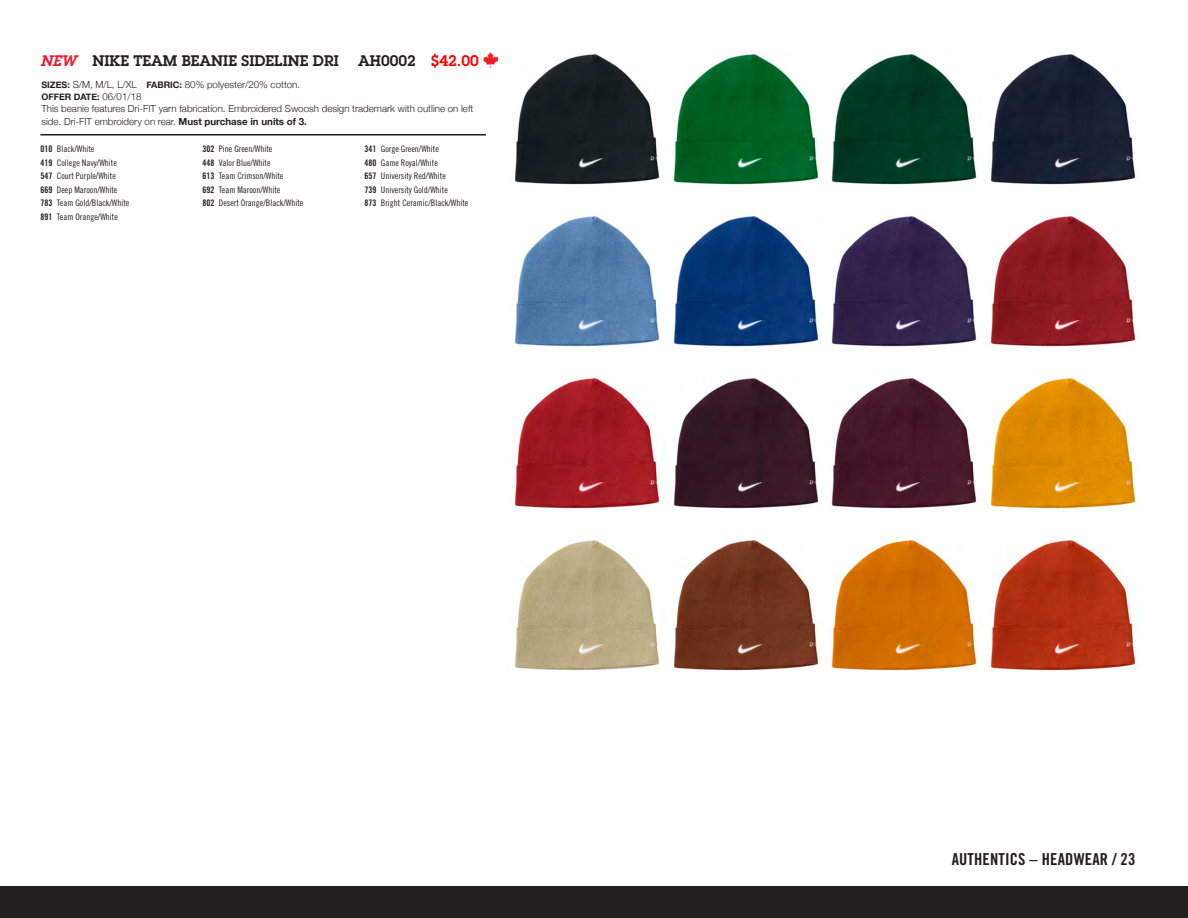
<style>
.page{position:relative;width:1188px;height:918px;background:#fff}
.page>*{position:absolute;margin:0;border:0;box-sizing:border-box;transform-origin:0 0}
.t1{font:16.5px "Trade Gothic Bold Cond Twenty";letter-spacing:.01em;color:#231f20}
.BODY_COPY{font:600 15px "Lubalin Graph";color:#231f20}
.BODY_COPY-2{font:300 9.75px/12.3px "Helvetica Neue";color:#231f20}
.Color_Code_Color_Nam{font:9px "Trade Gothic Cond Eighteen";color:#231f20}
.BODY_COPY-3{font:700 9px "Helvetica Neue";color:#231f20}
.s1{font-style:italic;color:#ee1b2c}
.s2{color:#f00}
.s3{font-weight:700;font-size:9px}
.s4{font-weight:300;font-size:9.75px}
.s5{font-weight:700}
.s6{font-family:"Trade Gothic Bold Cond Twenty"}
</style>
<div class="page">
<div style="left:0;top:886px;width:1188px;height:32px;background:#231f20"></div>
<hr style="left:40px;top:134px;width:446px;height:2px;background:#231f20">
<img style="left:514px;top:53px;width:622px;height:132px">
<img style="left:514px;top:215px;width:622px;height:132px">
<img style="left:514px;top:376px;width:624px;height:133px">
<img style="left:514px;top:539px;width:623px;height:132px">
<img style="left:483px;top:53px;width:14px;height:14px">
<p class="BODY_COPY" style="left:40px;top:51px;width:300px"><span class="s1">NEW</span> NIKE TEAM BEANIE SIDELINE DRI</p>
<p class="BODY_COPY" style="left:358px;top:51px;width:122px">AH0002 <span class="s2">$42.00</span></p>
<p class="BODY_COPY-2" style="left:41px;top:77px;width:260px"><span class="s3">SIZES:</span> S/M, M/L, L/XL <span class="s3">FABRIC:</span> 80% polyester/20% cotton.</p>
<p class="BODY_COPY-3" style="left:41px;top:90px;width:102px">OFFER DATE: <span class="s4">06/01/18</span></p>
<p class="BODY_COPY-2" style="left:41px;top:102px;width:433px">This beanie features Dri-FIT yarn fabrication. Embroidered Swoosh design trademark with outline on left side. Dri-FIT embroidery on rear. <span class="s5">Must purchase in units of 3.</span></p>
<p class="Color_Code_Color_Nam" style="left:40px;top:143px;width:55px"><span class="s6">010</span> Black/White</p>
<p class="Color_Code_Color_Nam" style="left:202px;top:143px;width:71px"><span class="s6">302</span> Pine Green/White</p>
<p class="Color_Code_Color_Nam" style="left:364px;top:143px;width:76px"><span class="s6">341</span> Gorge Green/White</p>
<p class="Color_Code_Color_Nam" style="left:40px;top:157px;width:78px"><span class="s6">419</span> College Navy/White</p>
<p class="Color_Code_Color_Nam" style="left:202px;top:157px;width:70px"><span class="s6">448</span> Valor Blue/White</p>
<p class="Color_Code_Color_Nam" style="left:364px;top:157px;width:75px"><span class="s6">480</span> Game Royal/White</p>
<p class="Color_Code_Color_Nam" style="left:40px;top:170px;width:77px"><span class="s6">547</span> Court Purple/White</p>
<p class="Color_Code_Color_Nam" style="left:202px;top:170px;width:82px"><span class="s6">613</span> Team Crimson/White</p>
<p class="Color_Code_Color_Nam" style="left:364px;top:170px;width:83px"><span class="s6">657</span> University Red/White</p>
<p class="Color_Code_Color_Nam" style="left:40px;top:184px;width:78px"><span class="s6">669</span> Deep Maroon/White</p>
<p class="Color_Code_Color_Nam" style="left:202px;top:184px;width:79px"><span class="s6">692</span> Team Maroon/White</p>
<p class="Color_Code_Color_Nam" style="left:364px;top:184px;width:85px"><span class="s6">739</span> University Gold/White</p>
<p class="Color_Code_Color_Nam" style="left:40px;top:197px;width:90px"><span class="s6">783</span> Team Gold/Black/White</p>
<p class="Color_Code_Color_Nam" style="left:202px;top:197px;width:102px"><span class="s6">802</span> Desert Orange/Black/White</p>
<p class="Color_Code_Color_Nam" style="left:364px;top:197px;width:105px"><span class="s6">873</span> Bright Ceramic/Black/White</p>
<p class="Color_Code_Color_Nam" style="left:40px;top:211px;width:79px"><span class="s6">891</span> Team Orange/White</p>
<h1 class="t1" style="left:952px;top:849px;width:185px">AUTHENTICS – HEADWEAR / 23</h1>
</div>
